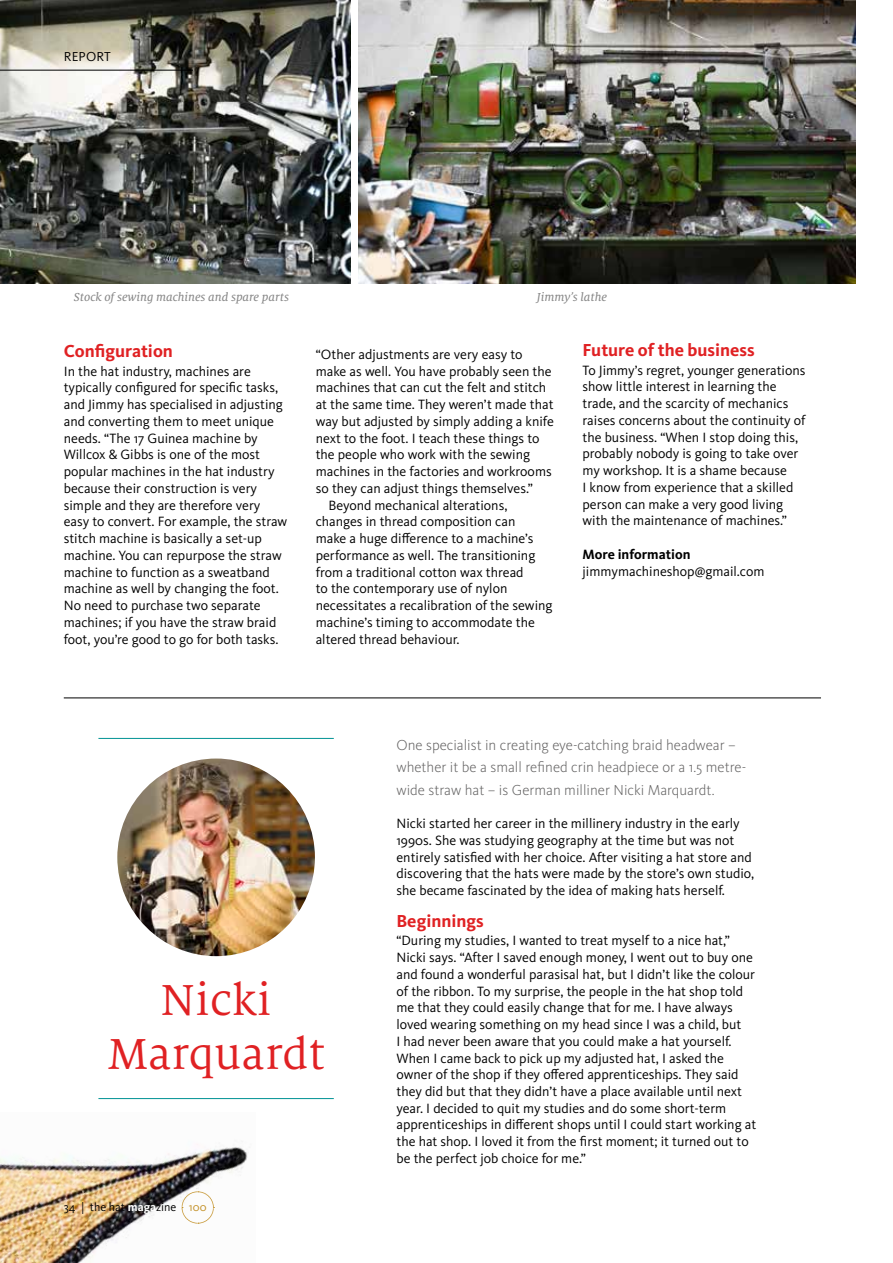
<style>
.page{position:relative;width:893px;height:1263px;background:#fff}
.page>*{position:absolute;margin:0;border:0;box-sizing:border-box;transform-origin:0 0}
.t1{font:48px/54px "Milo Serif Pro";color:#e02123;text-align:center}
.t2{font:700 18px "Kievit OT";color:#e02123}
.t3{font:300 15px/22.5px "Kievit OT";color:#646363}
.t4{font:13.95px/16.8px "Kievit OT";color:#000}
.t5{font:700 13.95px "Kievit OT";color:#000}
.t6{font:13.5px "Kievit OT";letter-spacing:.01em;color:#000}
.t7{font:12.75px "Milo Serif Pro Text Ita";color:#878787}
.t8{font:12px "Kievit OT";color:#000}
.s1{font-weight:700;color:#fff}
.s2{color:#c39128}
</style>
<div class="page">
<img style="left:0;top:0;width:350px;height:283px">
<img style="left:358px;top:0;width:498px;height:283px">
<img style="left:0;top:1144px;width:248px;height:119px">
<img style="left:119px;top:760px;width:194px;height:195px">
<div style="left:110px;top:751px;width:212px;height:213px;border:8px solid #fff;border-radius:50%"></div>
<hr style="left:98px;top:738px;width:236px;height:1px;background:#009294">
<hr style="left:98px;top:1098px;width:236px;height:1px;background:#009294">
<hr style="left:64px;top:698px;width:757px;height:1px;background:#000">
<hr style="left:0;top:70px;width:193px;height:1px;background:#000">
<svg style="left:182px;top:1191px;width:32px;height:33px"></svg>
<p class="t6" style="left:64px;top:49px;width:48px">REPORT</p>
<p class="t7" style="left:74px;top:290px;width:217px">Stock of sewing machines and spare parts</p>
<p class="t7" style="left:537px;top:290px;width:72px">Jimmy’s lathe</p>
<p class="t2" style="left:64px;top:341px;width:111px">Configuration</p>
<p class="t4" style="left:64px;top:363px;width:225px">In the hat industry, machines are typically configured for specific tasks, and Jimmy has specialised in adjusting and converting them to meet unique needs. “The 17 Guinea machine by Willcox &amp; Gibbs is one of the most popular machines in the hat industry because their construction is very simple and they are therefore very easy to convert. For example, the straw stitch machine is basically a set-up machine. You can repurpose the straw machine to function as a sweatband machine as well by changing the foot.<br>No need to purchase two separate machines; if you have the straw braid foot, you’re good to go for both tasks.</p>
<p class="t4" style="left:316px;top:346px;width:208px">“Other adjustments are very easy to</p>
<p class="t4" style="left:316px;top:363px;width:237px">make as well. You have probably seen the</p>
<p class="t4" style="left:316px;top:380px;width:232px">machines that can cut the felt and stitch</p>
<p class="t4" style="left:316px;top:396px;width:239px">at the same time. They weren’t made that</p>
<p class="t4" style="left:316px;top:413px;width:240px">way but adjusted by simply adding a knife</p>
<p class="t4" style="left:316px;top:430px;width:225px">next to the foot. I teach these things to</p>
<p class="t4" style="left:316px;top:446px;width:216px">the people who work with the sewing</p>
<p class="t4" style="left:316px;top:463px;width:238px">machines in the factories and workrooms</p>
<p class="t4" style="left:316px;top:480px;width:219px">so they can adjust things themselves.”</p>
<p class="t4" style="left:328px;top:497px;width:180px">Beyond mechanical alterations,</p>
<p class="t4" style="left:316px;top:513px;width:201px">changes in thread composition can</p>
<p class="t4" style="left:316px;top:530px;width:219px">make a huge difference to a machine’s</p>
<p class="t4" style="left:316px;top:547px;width:221px">performance as well. The transitioning</p>
<p class="t4" style="left:316px;top:564px;width:209px">from a traditional cotton wax thread</p>
<p class="t4" style="left:316px;top:580px;width:193px">to the contemporary use of nylon</p>
<p class="t4" style="left:316px;top:597px;width:238px">necessitates a recalibration of the sewing</p>
<p class="t4" style="left:316px;top:614px;width:221px">machine’s timing to accommodate the</p>
<p class="t4" style="left:316px;top:631px;width:145px">altered thread behaviour.</p>
<p class="t2" style="left:583px;top:340px;width:174px">Future of the business</p>
<p class="t4" style="left:583px;top:362px;width:224px">To Jimmy’s regret, younger generations show little interest in learning the trade, and the scarcity of mechanics raises concerns about the continuity of the business. “When I stop doing this, probably nobody is going to take over my workshop. It is a shame because<br>I know from experience that a skilled person can make a very good living with the maintenance of machines.”</p>
<p class="t5" style="left:583px;top:546px;width:109px">More information</p>
<p class="t4" style="left:583px;top:563px;width:183px">jimmymachineshop@gmail.com</p>
<h1 class="t1" style="left:108px;top:973px;width:218px">Nicki<br>Marquardt</h1>
<p class="t8" style="left:64px;top:1200px;width:144px">34 | the hat <span class="s1">maga</span>zine <span class="s2">100</span></p>
<p class="t3" style="left:396px;top:734px;width:351px">One specialist in creating eye-catching braid headwear – whether it be a small refined crin headpiece or a 1.5 metre&shy;wide straw hat – is German milliner Nicki Marquardt.</p>
<p class="t4" style="left:396px;top:815px;width:359px">Nicki started her career in the millinery industry in the early 1990s. She was studying geography at the time but was not entirely satisfied with her choice. After visiting a hat store and discovering that the hats were made by the store’s own studio, she became fascinated by the idea of making hats herself.</p>
<p class="t2" style="left:396px;top:910px;width:89px">Beginnings</p>
<p class="t4" style="left:396px;top:932px;width:361px">“During my studies, I wanted to treat myself to a nice hat,” Nicki says. “After I saved enough money, I went out to buy one and found a wonderful parasisal hat, but I didn’t like the colour of the ribbon. To my surprise, the people in the hat shop told me that they could easily change that for me. I have always loved wearing something on my head since I was a child, but<br>I had never been aware that you could make a hat yourself.<br>When I came back to pick up my adjusted hat, I asked the owner of the shop if they offered apprenticeships. They said they did but that they didn’t have a place available until next year. I decided to quit my studies and do some short-term apprenticeships in different shops until I could start working at the hat shop. I loved it from the first moment; it turned out to be the perfect job choice for me.”</p>
</div>
